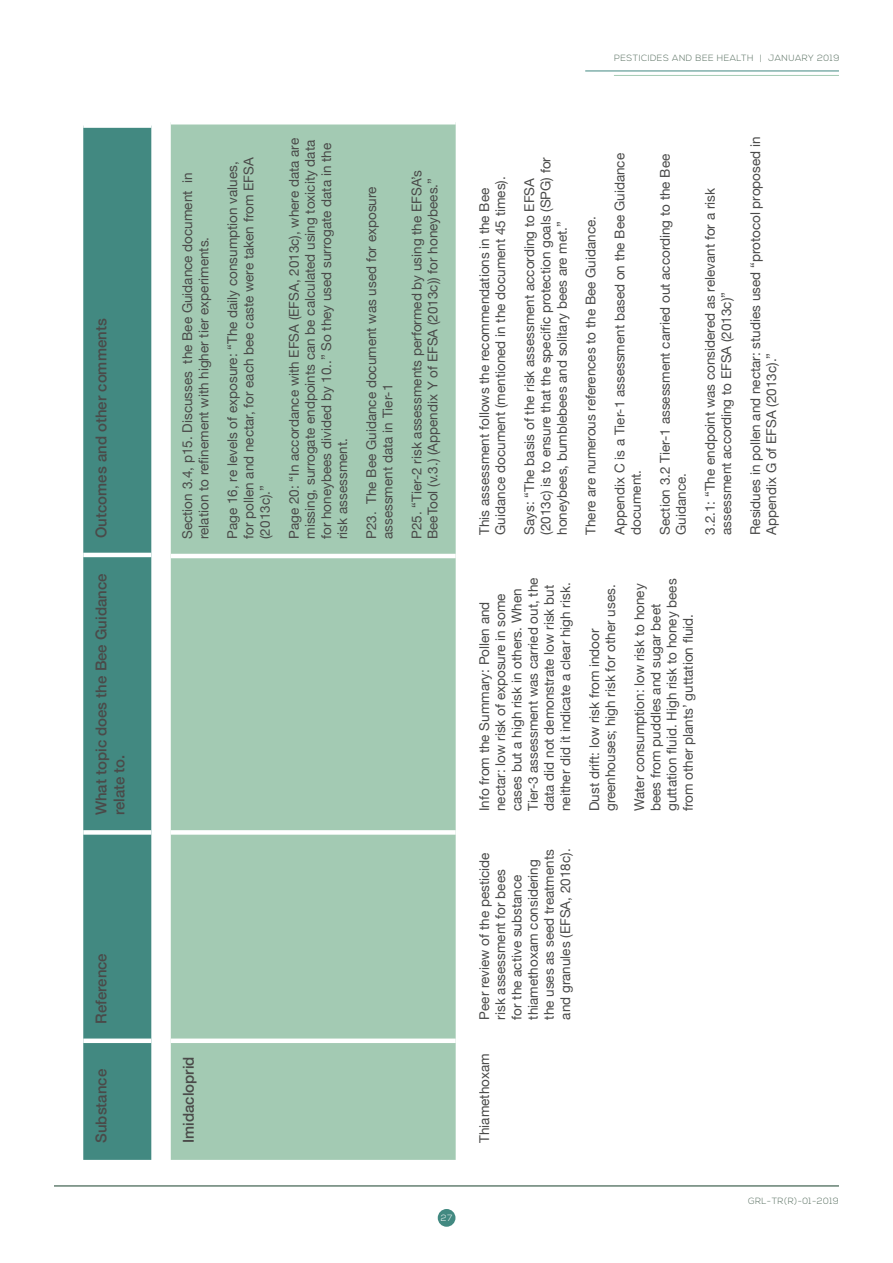
<style>
.page{position:relative;width:893px;height:1263px;background:#fff}
.page>*{position:absolute;margin:0;border:0;box-sizing:border-box;transform-origin:0 0}
.t1{font:500 15px/18px "Helvetica Neue";color:#4a4a49}
.t2{font:13.5px/16.2px "Helvetica Neue";color:#4a4a49}
.t3{font:300 9px "Nexa";letter-spacing:.05em;color:#556d5e}
.t4{font:300 9px "Nexa";color:#fff}
</style>
<div class="page">
<hr style="left:585px;top:71px;width:254px;height:1px;background:#428981">
<hr style="left:614px;top:75px;width:225px;height:1px;background:#a3cab3">
<hr style="left:54px;top:1185px;width:785px;height:1px;background:#325644">
<div style="left:438px;top:1209px;width:17px;height:18px;background:#428981;border-radius:50%"></div>
<svg style="left:83px;top:128px;width:68px;height:1032px;background:#4e9089"></svg>
<div style="left:83px;top:1038px;width:68px;height:5px;background:#fff"></div>
<div style="left:83px;top:830px;width:68px;height:5px;background:#fff"></div>
<hr style="left:83px;top:553px;width:68px;height:4px;background:#fff">
<div style="left:171px;top:124px;width:285px;height:1036px;background:#a3cab3"></div>
<div style="left:171px;top:1038px;width:285px;height:5px;background:#fff"></div>
<div style="left:171px;top:830px;width:285px;height:5px;background:#fff"></div>
<hr style="left:171px;top:554px;width:285px;height:4px;background:#fff">
<p class="t1" style="left:91px;top:538px;width:221px;rotate:-90deg">Outcomes and other comments</p>
<p class="t1" style="left:91px;top:815px;width:243px;rotate:-90deg">What topic does the Bee Guidance relate to.</p>
<p class="t1" style="left:91px;top:1024px;width:72px;rotate:-90deg">Reference</p>
<p class="t1" style="left:91px;top:1143px;width:75px;rotate:-90deg">Substance</p>
<p class="t3" style="left:614px;top:52px;width:227px">PESTICIDES AND BEE HEALTH | JANUARY 2019</p>
<p class="t2" style="left:179px;top:539px;width:368px;rotate:-90deg">Section 3.4, p15. Discusses the Bee Guidance document in relation to refinement with higher tier experiments.</p>
<p class="t2" style="left:224px;top:539px;width:383px;rotate:-90deg">Page 16, re levels of exposure: “The daily consumption values, for pollen and nectar, for each bee caste were taken from EFSA (2013c).”</p>
<p class="t2" style="left:286px;top:539px;width:402px;rotate:-90deg">Page 20: “In accordance with EFSA (EFSA, 2013c), where data are missing, surrogate endpoints can be calculated using toxicity data for honeybees divided by 10..” So they used surrogate data in the risk assessment.</p>
<p class="t2" style="left:363px;top:539px;width:354px;rotate:-90deg">P23. The Bee Guidance document was used for exposure assessment data in Tier-1</p>
<p class="t2" style="left:408px;top:539px;width:370px;rotate:-90deg">P25. “Tier-2 risk assessments performed by using the EFSA’s<br>BeeTool (v.3.) (Appendix Y of EFSA (2013c)) for honeybees.”</p>
<p class="t1" style="left:178px;top:1143px;width:88px;rotate:-90deg">Imidacloprid</p>
<p class="t4" style="left:441px;top:1212px;width:13px">27</p>
<p class="t2" style="left:476px;top:535px;width:360px;rotate:-90deg">This assessment follows the recommendations in the Bee<br>Guidance document (mentioned in the document 45 times).</p>
<p class="t2" style="left:712px;top:535px;width:400px;line-height:29px;rotate:-90deg">assessment according to EFSA (2013c)”<br>Residues in pollen and nectar: studies used “protocol proposed in</p>
<p class="t2" style="left:521px;top:535px;width:379px;rotate:-90deg">Says: “The basis of the risk assessment according to EFSA (2013c) is to ensure that the specific protection goals (SPG) for honeybees, bumblebees and solitary bees are met.”</p>
<p class="t2" style="left:576px;top:535px;width:383px;line-height:29px;rotate:-90deg">There are numerous references to the Bee Guidance.<br>Appendix C is a Tier-1 assessment based on the Bee Guidance</p>
<p class="t2" style="left:621px;top:535px;width:382px;line-height:29px;rotate:-90deg">document.<br>Section 3.2 Tier-1 assessment carried out according to the Bee</p>
<p class="t2" style="left:666px;top:535px;width:348px;line-height:29px;rotate:-90deg">Guidance.<br>3.2.1: “The endpoint was considered as relevant for a risk</p>
<p class="t2" style="left:763px;top:535px;width:183px;rotate:-90deg">Appendix G of EFSA (2013c).”</p>
<p class="t2" style="left:476px;top:811px;width:235px;rotate:-90deg">Info from the Summary: Pollen and nectar: low risk of exposure in some cases but a high risk in others. When Tier-3 assessment was carried out, the data did not demonstrate low risk but neither did it indicate a clear high risk.</p>
<p class="t2" style="left:586px;top:811px;width:228px;rotate:-90deg">Dust drift: low risk from indoor greenhouses; high risk for other uses.</p>
<p class="t2" style="left:631px;top:811px;width:234px;rotate:-90deg">Water consumption: low risk to honey bees from puddles and sugar beet guttation fluid. High risk to honey bees from other plants’ guttation fluid.</p>
<p class="t2" style="left:476px;top:1019px;width:172px;rotate:-90deg">Peer review of the pesticide risk assessment for bees<br>for the active substance thiamethoxam considering the uses as seed treatments and granules (EFSA, 2018c).</p>
<p class="t2" style="left:476px;top:1143px;width:91px;rotate:-90deg">Thiamethoxam</p>
<p class="t3" style="left:748px;top:1196px;width:92px">GRL-TR(R)-01-2019</p>
</div>
